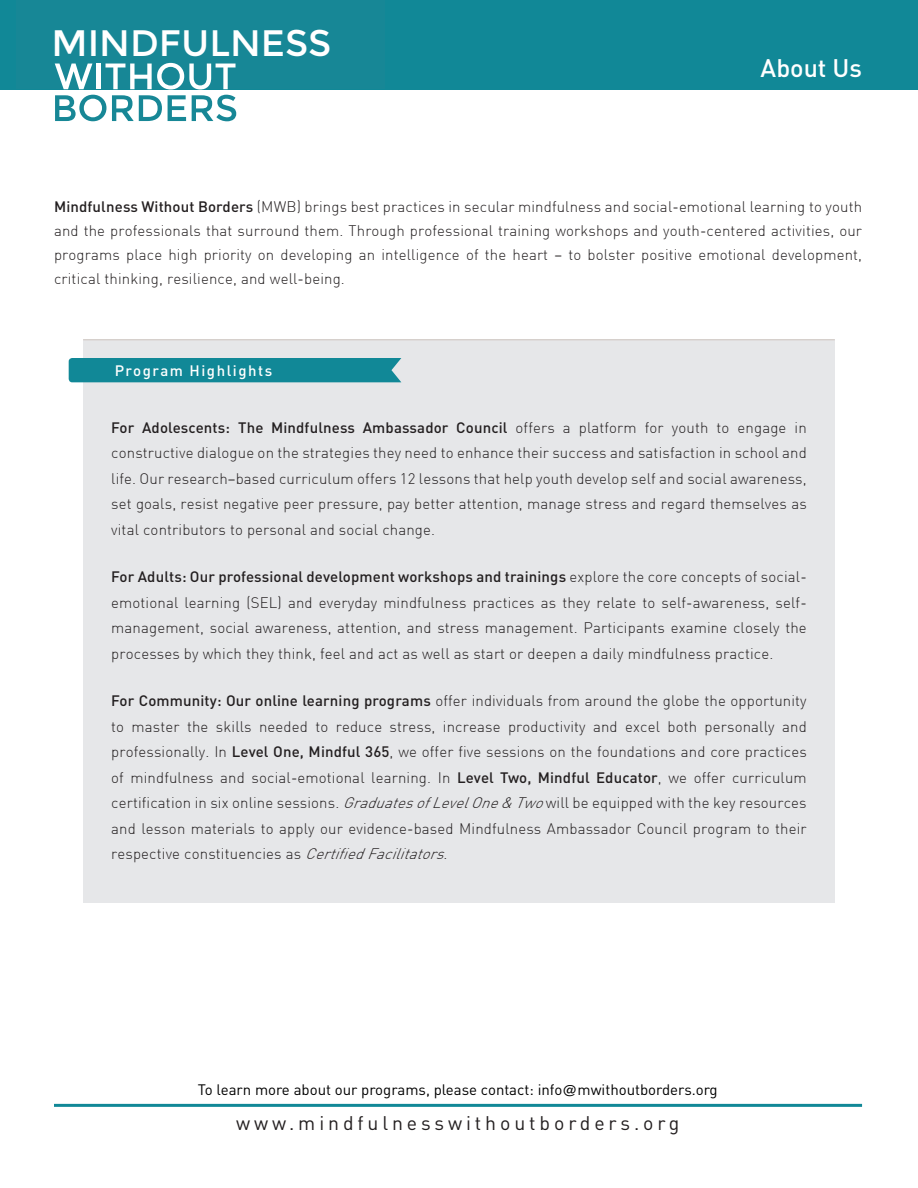
<style>
.page{position:relative;width:918px;height:1188px;background:#fff}
.page>*{position:absolute;margin:0;border:0;box-sizing:border-box;transform-origin:0 0}
.t1{font:36.75px "Montserrat";color:#fff}
.t2{font:500 25.05px "DIN";color:#fff}
.t3{font:19.5px "DIN";letter-spacing:.2em;color:#231f20}
.t4{font:300 15px/25.5px "DIN";letter-spacing:.01em;color:#231f20;text-align:justify}
.t5{font:15px "DIN";color:#000}
.t6{font:500 15px "DIN";letter-spacing:.1em;color:#fff}
.s1{font-weight:500}
.s2{font-style:italic}
.s3{font-family:"Helvetica"}
</style>
<div class="page">
<div style="left:83px;top:339px;width:752px;height:564px;background:#e6e7e9"></div>
<div style="left:69px;top:358px;width:332px;height:24px;background:#118897"></div>
<hr style="left:83px;top:339px;width:752px;height:1px;background:#d0c6c0">
<div style="left:0;top:0;width:918px;height:89px;background:#118897"></div>
<div style="left:16px;top:0;width:368px;height:89px;background:#178796"></div>
<svg style="left:55px;top:63px;width:181px;height:58px"></svg>
<hr style="left:54px;top:1104px;width:808px;height:3px;background:#118897">
<p class="t1" style="left:52px;top:22px;width:281px">MINDFULNESS</p>
<p class="t2" style="left:761px;top:52px;width:103px">About Us</p>
<p class="t4" style="left:54px;top:195px;width:810px;line-height:24px"><span class="s1">Mindfulness Without Borders</span> (MWB) brings best practices in secular mindfulness and social-emotional learning to youth and the professionals that surround them. Through professional training workshops and youth-centered activities, our programs place high priority on developing an intelligence of the heart – to bolster positive emotional development, critical thinking, resilience, and well-being.</p>
<p class="t6" style="left:115px;top:361px;width:159px">Program Highlights</p>
<p class="t4" style="left:111px;top:414px;width:697px"><span class="s1">For Adolescents: The Mindfulness Ambassador Council</span> offers a platform for youth to engage in constructive dialogue on the strategies they need to enhance their success and satisfaction in school and life. Our research–based curriculum offers 12 lessons that help youth develop self and social awareness, set goals, resist negative peer pressure, pay better attention, manage stress and regard themselves as vital contributors to personal and social change.</p>
<p class="t4" style="left:111px;top:564px;width:697px"><span class="s1">For Adults: Our professional development workshops and trainings</span> explore the core concepts of social&shy;emotional learning (SEL) and everyday mindfulness practices as they relate to self-awareness, self&shy;management, social awareness, attention, and stress management. Participants examine closely the processes by which they think, feel and act as well as start or deepen a daily mindfulness practice.</p>
<p class="t4" style="left:111px;top:688px;width:697px"><span class="s1">For Community: Our online learning programs</span> offer individuals from around the globe the opportunity to master the skills needed to reduce stress, increase productivity and excel both personally and professionally. In <span class="s1">Level One, Mindful 365</span>, we offer five sessions on the foundations and core practices of mindfulness and social-emotional learning. In <span class="s1">Level Two, Mindful Educator</span>, we offer curriculum certification in six online sessions. <span class="s2">GraduatesofLevelOne&amp;Two</span>will be equipped with the key resources and lesson materials to apply our evidence-based Mindfulness Ambassador Council program to their respective constituencies as <span class="s2">CertifiedFacilitators</span>.</p>
<p class="t5" style="left:198px;top:1080px;width:521px">To learn more about our programs, please contact: info<span class="s3">@</span>mwithoutborders.org</p>
<p class="t3" style="left:236px;top:1111px;width:445px">www.mindfulnesswithoutborders.org</p>
</div>
